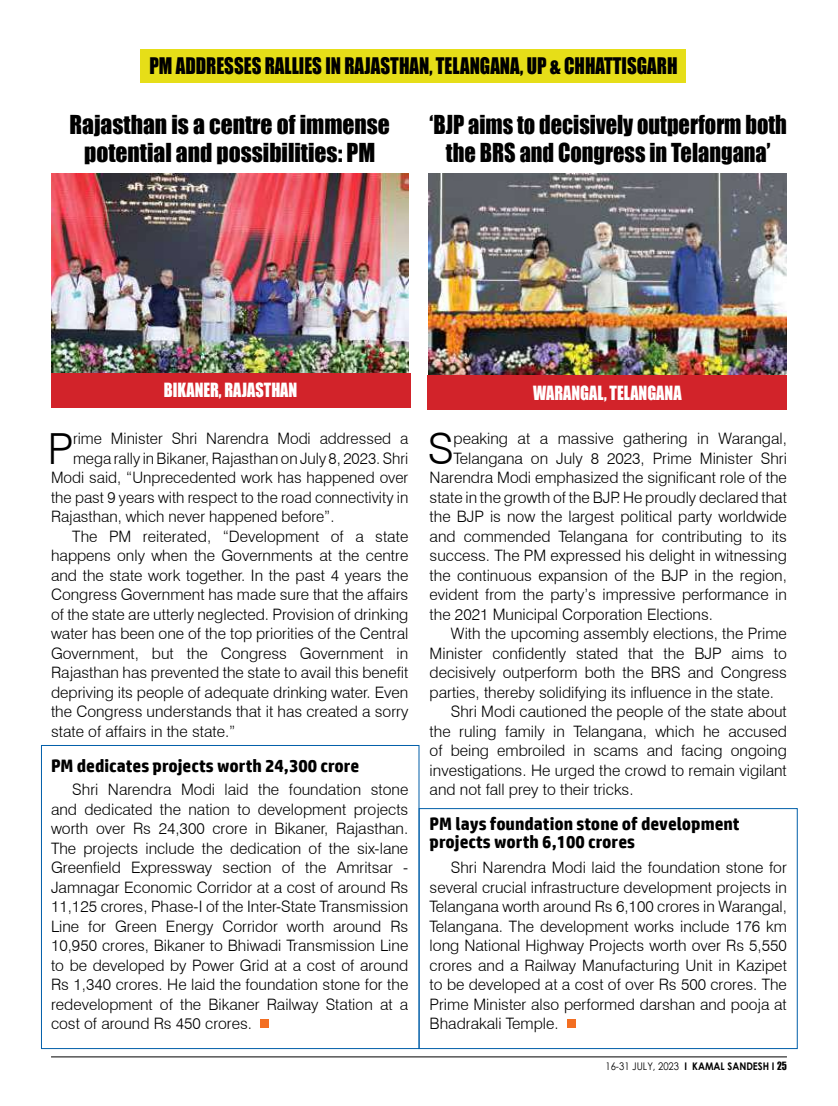
<style>
.page{position:relative;width:838px;height:1106px;background:#fff}
.page>*{position:absolute;margin:0;border:0;box-sizing:border-box;transform-origin:0 0}
.t1{font:300 42.9px "Swiss 721 BT";color:#000}
.t2{font:24px/28.5px "Impact";color:#000;text-align:center;scale:.93 1}
.t3{font:24px/28.5px "Impact";color:#000;text-align:center}
.t4{font:21px "Impact";color:#000;scale:.9 1}
.t5{font:700 18px/18px "HP Simplified";color:#000}
.t6{font:18px "Impact";color:#fff;scale:.9 1}
.t7{font:300 15.75px/19.5px "Swiss 721 BT";color:#000;text-align:justify}
.t8{font:10.5px "Century Gothic";color:#000;scale:.9 1}
.s1{font-weight:700}
.s2{font-family:"Impact"}
</style>
<div class="page">
<div style="left:567px;top:1019px;width:8px;height:8px;background:#f36e21"></div>
<div style="left:260px;top:1019px;width:9px;height:8px;background:#f36e21"></div>
<img style="left:51px;top:174px;width:357px;height:199px">
<img style="left:429px;top:173px;width:357px;height:202px">
<div style="left:51px;top:373px;width:359px;height:34px;background:#d2232a"></div>
<div style="left:428px;top:375px;width:359px;height:35px;background:#d2232a"></div>
<div style="left:141px;top:49px;width:545px;height:34px;background:#e6de18"></div>
<div style="left:41px;top:745px;width:378px;height:303px;border:1px solid #025fa9"></div>
<div style="left:419px;top:808px;width:378px;height:240px;border:1px solid #025fa9"></div>
<hr style="left:51px;top:1056px;width:736px;height:1px;background:#000">
<h3 class="t4" style="left:149px;top:50px;width:588px">PM add resses rallies in Rajasthan, Telangana, UP &amp; Chhattisgarh</h3>
<h2 class="t3" style="left:69px;top:109px;width:322px">Rajasthan is a centre of immense potential and possibilities: PM</h2>
<h2 class="t2" style="left:429px;top:109px;width:386px">‘BJP aims to decisively outperform both the BRS and Congress in Telangana’</h2>
<p class="t6" style="left:164px;top:376px;width:150px">Bikaner, Rajasthan</p>
<p class="t6" style="left:533px;top:378px;width:166px">Warangal, Telangana</p>
<h1 class="t1" style="left:48px;top:422px;width:27px">P</h1>
<p class="t7" style="left:73px;top:429px;width:337px">rime Minister Shri Narendra Modi addressed a</p>
<p class="t7" style="left:73px;top:448px;width:337px">mega rally in Bikaner, Rajasthan on July 8, 2023. Shri</p>
<p class="t7" style="left:51px;top:468px;width:359px">Modi said, “Unprecedented work has happened over</p>
<p class="t7" style="left:51px;top:487px;width:359px">the past 9 years with respect to the road connectivity in</p>
<p class="t7" style="left:51px;top:507px;width:285px">Rajasthan, which never happened before”.</p>
<p class="t7" style="left:72px;top:526px;width:337px">The PM reiterated, “Development of a state</p>
<p class="t7" style="left:51px;top:546px;width:359px">happens only when the Governments at the centre</p>
<p class="t7" style="left:51px;top:565px;width:359px">and the state work together. In the past 4 years the</p>
<p class="t7" style="left:51px;top:585px;width:359px">Congress Government has made sure that the affairs</p>
<p class="t7" style="left:51px;top:604px;width:359px">of the state are utterly neglected. Provision of drinking</p>
<p class="t7" style="left:51px;top:624px;width:359px">water has been one of the top priorities of the Central</p>
<p class="t7" style="left:51px;top:643px;width:359px">Government, but the Congress Government in</p>
<p class="t7" style="left:51px;top:663px;width:359px">Rajasthan has prevented the state to avail this benefit</p>
<p class="t7" style="left:51px;top:682px;width:359px">depriving its people of adequate drinking water. Even</p>
<p class="t7" style="left:51px;top:702px;width:359px">the Congress understands that it has created a sorry</p>
<p class="t7" style="left:51px;top:721px;width:186px">state of affairs in the state.”</p>
<p class="t5" style="left:51px;top:756px;width:310px">PM dedicates projects worth 24,300 crore</p>
<p class="t7" style="left:51px;top:780px;width:359px;text-indent:21px">Shri Narendra Modi laid the foundation stone and dedicated the nation to development projects worth over Rs 24,300 crore in Bikaner, Rajasthan.<br>The projects include the dedication of the six-lane Greenfield Expressway section of the Amritsar - Jamnagar Economic Corridor at a cost of around Rs 11,125 crores, Phase-I of the Inter-State Transmission Line for Green Energy Corridor worth around Rs 10,950 crores, Bikaner to Bhiwadi Transmission Line to be developed by Power Grid at a cost of around Rs 1,340 crores. He laid the foundation stone for the redevelopment of the Bikaner Railway Station at a cost of around Rs 450 crores.</p>
<h1 class="t1" style="left:427px;top:422px;width:27px">S</h1>
<p class="t7" style="left:453px;top:429px;width:335px">peaking at a massive gathering in Warangal,</p>
<p class="t7" style="left:453px;top:448px;width:335px">Telangana on July 8 2023, Prime Minister Shri</p>
<p class="t7" style="left:429px;top:468px;width:359px">Narendra Modi emphasized the significant role of the</p>
<p class="t7" style="left:429px;top:487px;width:359px">state in the growth of the BJP. He proudly declared that</p>
<p class="t7" style="left:429px;top:507px;width:359px">the BJP is now the largest political party worldwide</p>
<p class="t7" style="left:429px;top:526px;width:359px">and commended Telangana for contributing to its</p>
<p class="t7" style="left:429px;top:546px;width:359px">success. The PM expressed his delight in witnessing</p>
<p class="t7" style="left:429px;top:565px;width:359px">the continuous expansion of the BJP in the region,</p>
<p class="t7" style="left:429px;top:585px;width:359px">evident from the party’s impressive performance in</p>
<p class="t7" style="left:429px;top:604px;width:285px">the 2021 Municipal Corporation Elections.</p>
<p class="t7" style="left:451px;top:624px;width:337px">With the upcoming assembly elections, the Prime</p>
<p class="t7" style="left:429px;top:643px;width:359px">Minister confidently stated that the BJP aims to</p>
<p class="t7" style="left:429px;top:663px;width:359px">decisively outperform both the BRS and Congress</p>
<p class="t7" style="left:429px;top:682px;width:346px">parties, thereby solidifying its influence in the state.</p>
<p class="t7" style="left:451px;top:702px;width:337px">Shri Modi cautioned the people of the state about</p>
<p class="t7" style="left:429px;top:721px;width:359px">the ruling family in Telangana, which he accused</p>
<p class="t7" style="left:429px;top:741px;width:359px">of being embroiled in scams and facing ongoing</p>
<p class="t7" style="left:429px;top:760px;width:359px">investigations. He urged the crowd to remain vigilant</p>
<p class="t7" style="left:429px;top:779px;width:205px">and not fall prey to their tricks.</p>
<p class="t5" style="left:429px;top:815px;width:311px">PM lays foundation stone of development projects worth 6,100 crores</p>
<p class="t7" style="left:429px;top:858px;width:359px;text-indent:21px">Shri Narendra Modi laid the foundation stone for several crucial infrastructure development projects in Telangana worth around Rs 6,100 crores in Warangal, Telangana. The development works include 176 km long National Highway Projects worth over Rs 5,550 crores and a Railway Manufacturing Unit in Kazipet to be developed at a cost of over Rs 500 crores. The Prime Minister also performed darshan and pooja at Bhadrakali Temple.</p>
<p class="t8" style="left:605px;top:1058px;width:203px">16-31 July, 2023 <span class="s1">I KAMAL SANDESH I</span> <span class="s2">25</span></p>
</div>
